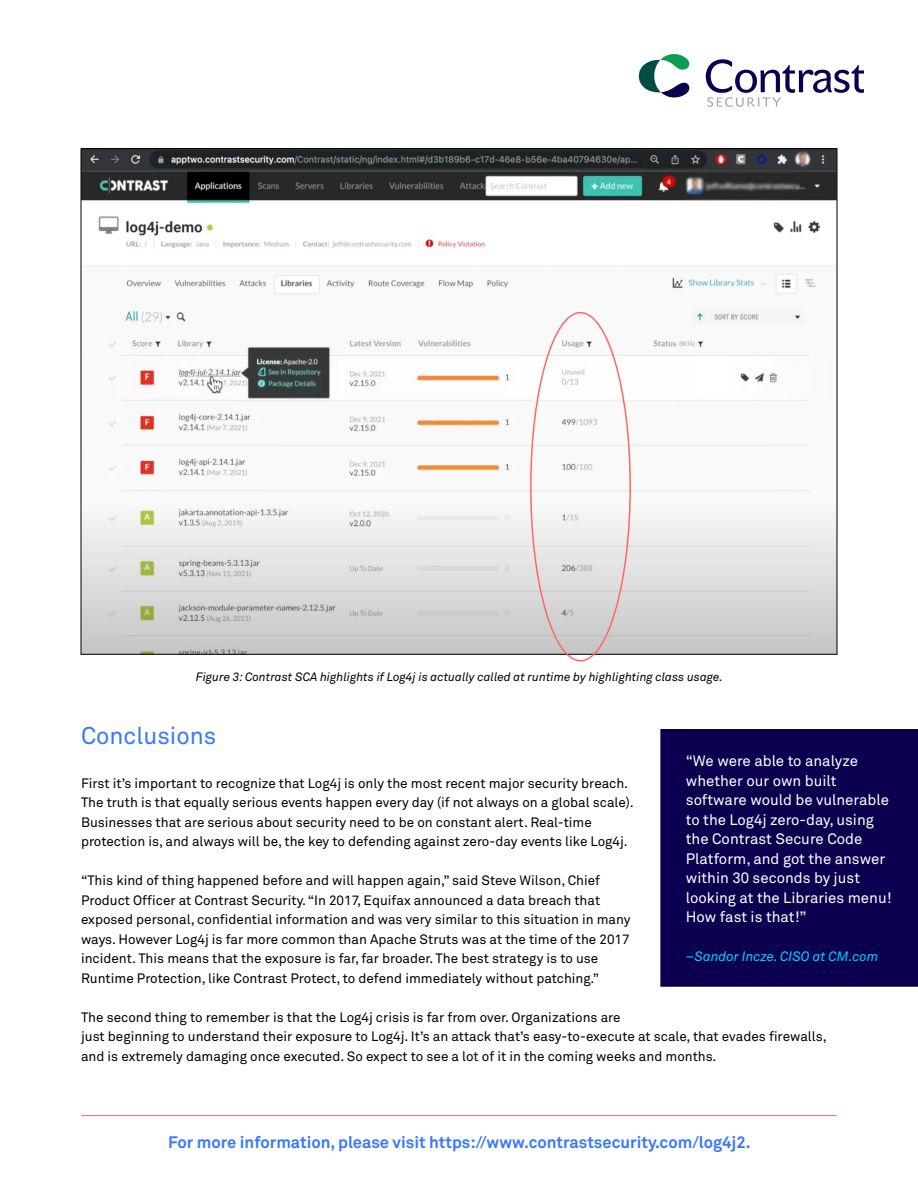
<style>
.page{position:relative;width:918px;height:1188px;background:#fff}
.page>*{position:absolute;margin:0;border:0;box-sizing:border-box;transform-origin:0 0}
.t1{font:24px "Akkurat Pro";color:#3877ff}
.t2{font:700 16.5px "Akkurat Pro";color:#3877ff}
.t3{font:15px/19.5px "Akkurat Pro";color:#fff}
.t4{font:13.5px/19.5px "Akkurat Pro";color:#000}
.t5{font:italic 13.5px "Akkurat Pro";color:#00d0ff}
.t6{font:italic 12px "Akkurat Pro";color:#000}
</style>
<div class="page">
<svg style="left:638px;top:54px;width:52px;height:44px"></svg>
<svg style="left:705px;top:59px;width:159px;height:48px"></svg>
<hr style="left:81px;top:1115px;width:756px;height:1px;background:#ff6862">
<img style="left:83px;top:150px;width:752px;height:502px">
<div style="left:660px;top:729px;width:258px;height:258px;background:#0a004f"></div>
<p class="t6" style="left:196px;top:670px;width:529px">Figure 3: Contrast SCA highlights if Log4j is actually called at runtime by highlighting class usage.</p>
<h1 class="t1" style="left:81px;top:722px;width:137px">Conclusions</h1>
<p class="t4" style="left:81px;top:774px;width:554px">First it’s important to recognize that Log4j is only the most recent major security breach.<br>The truth is that equally serious events happen every day (if not always on a global scale).<br>Businesses that are serious about security need to be on constant alert. Real-time protection is, and always will be, the key to defending against zero-day events like Log4j.</p>
<p class="t4" style="left:81px;top:871px;width:551px">“This kind of thing happened before and will happen again,” said Steve Wilson, Chief Product Officer at Contrast Security. “In 2017, Equifax announced a data breach that exposed personal, confidential information and was very similar to this situation in many ways. However Log4j is far more common than Apache Struts was at the time of the 2017 incident. This means that the exposure is far, far broader. The best strategy is to use Runtime Protection, like Contrast Protect, to defend immediately without patching.”</p>
<p class="t4" style="left:81px;top:1008px;width:747px">The second thing to remember is that the Log4j crisis is far from over. Organizations are<br>just beginning to understand their exposure to Log4j. It’s an attack that’s easy-to-execute at scale, that evades firewalls, and is extremely damaging once executed. So expect to see a lot of it in the coming weeks and months.</p>
<p class="t3" style="left:686px;top:752px;width:207px">“We were able to analyze whether our own built software would be vulnerable to the Log4j zero-day, using the Contrast Secure Code<br>Platform, and got the answer within 30 seconds by just looking at the Libraries menu!<br>How fast is that!”</p>
<p class="t5" style="left:686px;top:949px;width:194px">–Sandor Incze, CISO at CM.com</p>
<p class="t2" style="left:168px;top:1132px;width:584px">For more information, please visit https://www.contrastsecurity.com/log4j2.</p>
</div>
